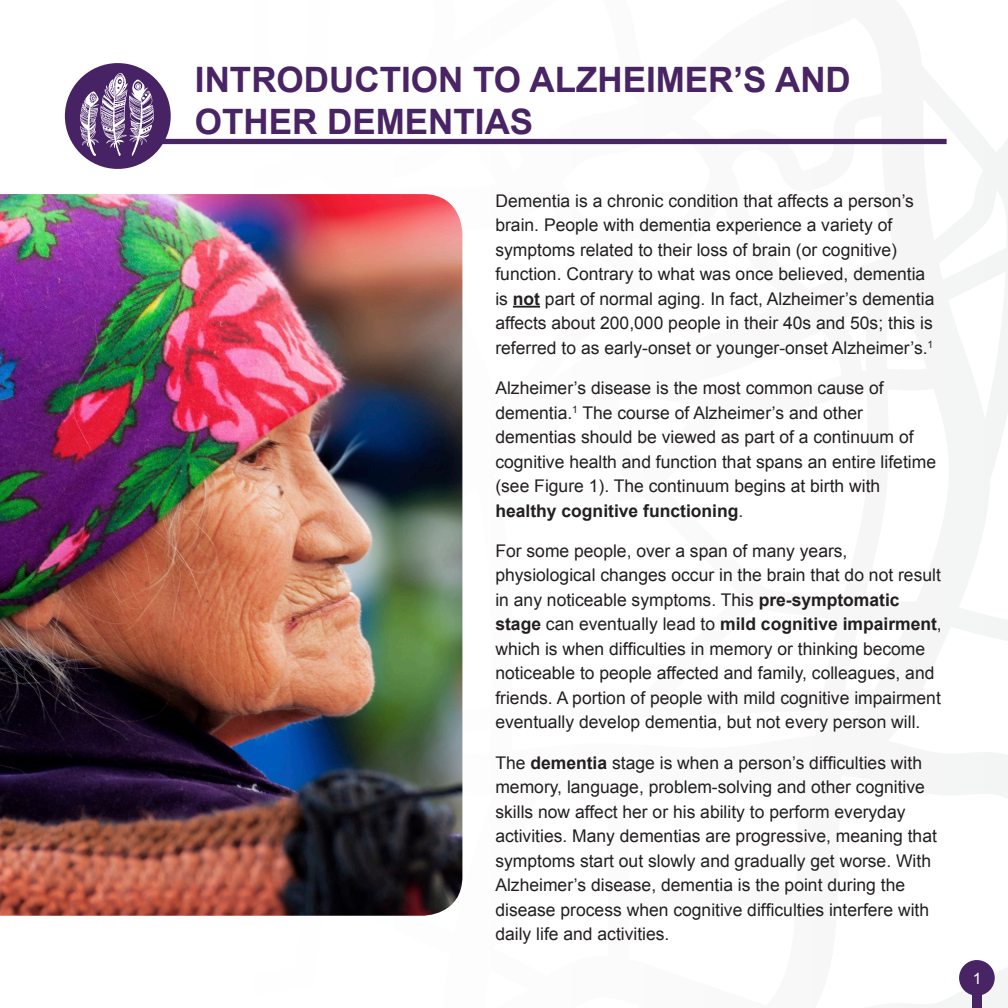
<style>
.page{position:relative;width:1008px;height:1008px;background:#fff}
.page>*{position:absolute;margin:0;border:0;box-sizing:border-box;transform-origin:0 0}
.t1{font:700 35px/42px "Arial";color:#492464}
.t2{font:17.5px/24.5px "Arial";color:#231f20}
.t3{font:15.75px "Arial";color:#fff}
.s1{font-weight:700}
</style>
<div class="page">
<div style="left:959px;top:960px;width:36px;height:36px;background:#492464;border-radius:50%"></div>
<div style="left:972px;top:992px;width:10px;height:16px;background:#492464"></div>
<hr style="left:513px;top:306px;width:27px;height:2px;background:#231f20">
<div style="left:107px;top:139px;width:840px;height:5px;background:#492464"></div>
<img style="left:0;top:194px;width:462px;height:722px">
<div style="left:65px;top:63px;width:106px;height:106px;background:#472264;border-radius:50%"></div>
<svg style="left:79px;top:73px;width:75px;height:83px"></svg>
<h1 class="t1" style="left:195px;top:59px;width:657px">INTRODUCTION TO ALZHEIMER’S AND<br>OTHER DEMENTIAS</h1>
<p class="t2" style="left:495px;top:189px;width:440px">Dementia is a chronic condition that affects a person’s brain. People with dementia experience a variety of symptoms related to their loss of brain (or cognitive) function. Contrary to what was once believed, dementia is <span class="s1">not</span> part of normal aging. In fact, Alzheimer’s dementia affects about 200,000 people in their 40s and 50s; this is referred to as early-onset or younger-onset Alzheimer’s.<sup>1</sup></p>
<p class="t2" style="left:495px;top:376px;width:442px">Alzheimer’s disease is the most common cause of dementia.<sup>1</sup> The course of Alzheimer’s and other dementias should be viewed as part of a continuum of cognitive health and function that spans an entire lifetime (see Figure 1). The continuum begins at birth with <span class="s1">healthy cognitive functioning</span>.</p>
<p class="t2" style="left:495px;top:539px;width:448px">For some people, over a span of many years, physiological changes occur in the brain that do not result in any noticeable symptoms. This <span class="s1">pre-symptomatic stage</span> can eventually lead to <span class="s1">mild cognitive impairment</span>, which is when difficulties in memory or thinking become noticeable to people affected and family, colleagues, and friends. A portion of people with mild cognitive impairment eventually develop dementia, but not every person will.</p>
<p class="t2" style="left:495px;top:750px;width:443px">The <span class="s1">dementia</span> stage is when a person’s difficulties with memory, language, problem-solving and other cognitive skills now affect her or his ability to perform everyday activities. Many dementias are progressive, meaning that symptoms start out slowly and gradually get worse. With Alzheimer’s disease, dementia is the point during the disease process when cognitive difficulties interfere with daily life and activities.</p>
<p class="t3" style="left:973px;top:970px;width:10px">1</p>
</div>
